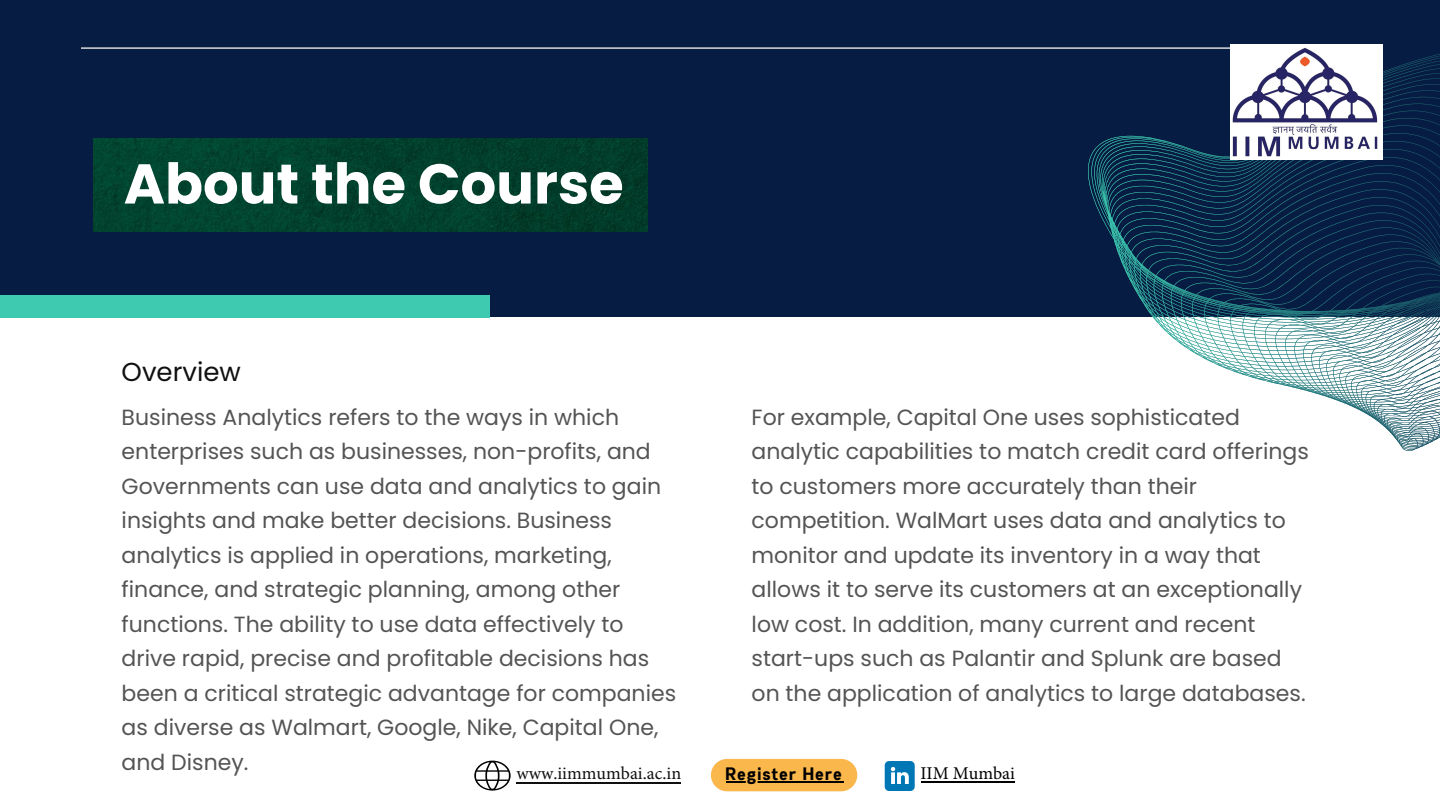
<style>
.page{position:relative;width:1440px;height:810px;background:#fff}
.page>*{position:absolute;margin:0;border:0;box-sizing:border-box;transform-origin:0 0}
.t1{font:700 56px "Poppins";color:#fff}
.t2{font:26px "Poppins";color:#101010}
.t3{font:22px/34.5px "Poppins";color:#545454}
.t4{font:18px "Minion Pro";color:#101010}
.t5{font:700 18px "Gabriel Sans Cond";letter-spacing:.07em;color:#000}
.t6{font:18px "Minion Pro";color:#000}
</style>
<div class="page">
<div style="left:0;top:0;width:1439px;height:317px;background:#071c42"></div>
<svg style="left:1088px;top:50px;width:352px;height:401px"></svg>
<div style="left:0;top:295px;width:489px;height:23px;background:#3dcab1"></div>
<hr style="left:81px;top:47px;width:1278px;height:2px;background:#d9d9d9">
<img style="left:93px;top:139px;width:554px;height:92px">
<svg style="left:474px;top:761px;width:37px;height:30px"></svg>
<hr style="left:517px;top:782px;width:164px;height:1px;background:#101010">
<div style="left:711px;top:759px;width:146px;height:32px;background:#fab74b"></div>
<hr style="left:726px;top:781px;width:117px;height:2px;background:#000">
<svg style="left:885px;top:761px;width:30px;height:30px"></svg>
<hr style="left:921px;top:782px;width:94px;height:1px;background:#000">
<img style="left:1231px;top:44px;width:151px;height:115px">
<h1 class="t1" style="left:124px;top:145px;width:501px">About the Course</h1>
<p class="t2" style="left:122px;top:353px;width:121px">Overview</p>
<p class="t3" style="left:122px;top:400px;width:556px">Business Analytics refers to the ways in which enterprises such as businesses, non-profits, and Governments can use data and analytics to gain insights and make better decisions. Business analytics is applied in operations, marketing, finance, and strategic planning, among other functions. The ability to use data effectively to drive rapid, precise and profitable decisions has been a critical strategic advantage for companies as diverse as Walmart, Google, Nike, Capital One, and Disney.</p>
<p class="t3" style="left:752px;top:400px;width:559px">For example, Capital One uses sophisticated analytic capabilities to match credit card offerings to customers more accurately than their competition. WalMart uses data and analytics to monitor and update its inventory in a way that allows it to serve its customers at an exceptionally low cost. In addition, many current and recent start-ups such as Palantir and Splunk are based on the application of analytics to large databases.</p>
<p class="t4" style="left:516px;top:761px;width:166px">www.iimmumbai.ac.in</p>
<p class="t5" style="left:726px;top:765px;width:118px">Register Here</p>
<p class="t6" style="left:920px;top:761px;width:96px">IIM Mumbai</p>
</div>
